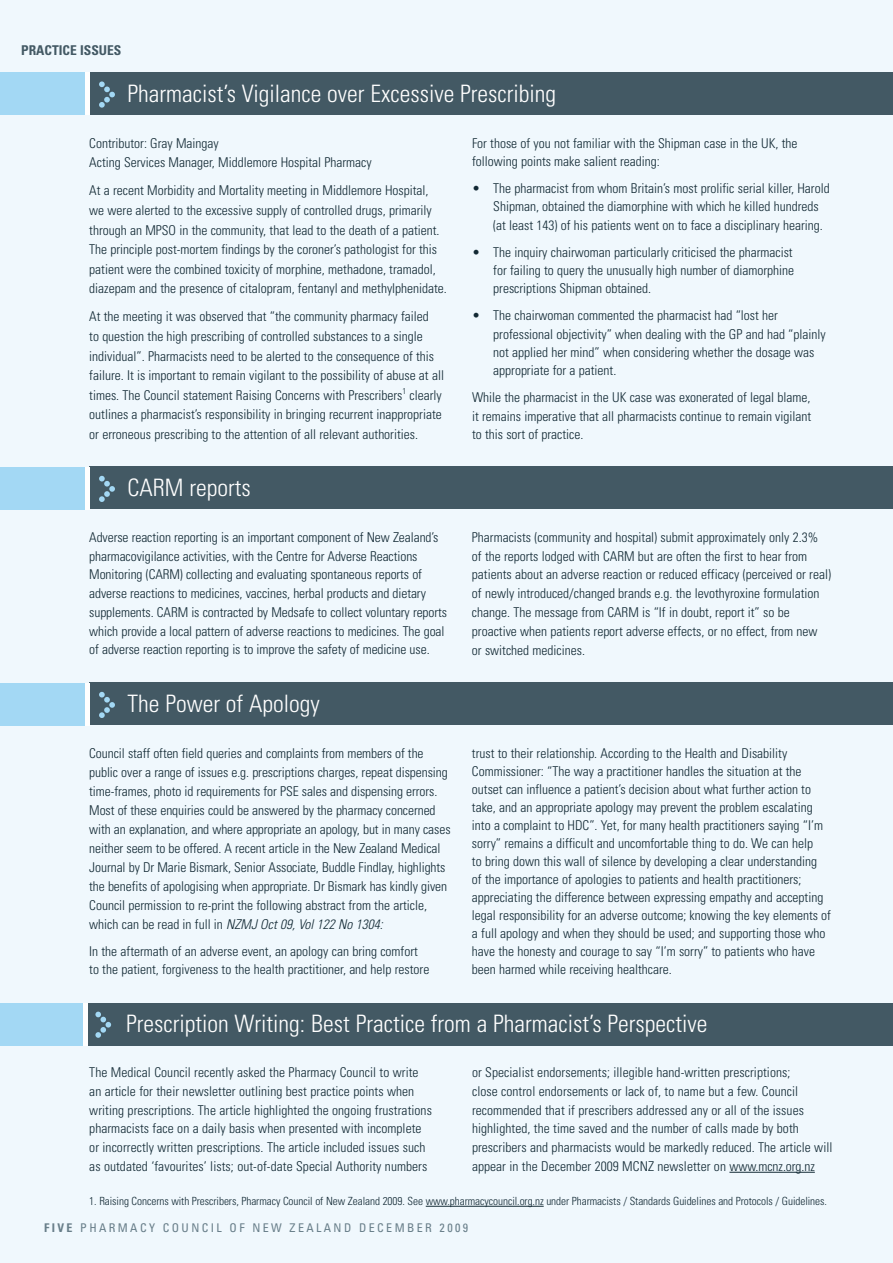
<style>
.page{position:relative;width:893px;height:1263px;background:#f0f8fd}
.page>*{position:absolute;margin:0;border:0;box-sizing:border-box;transform-origin:0 0}
.t1{font:300 condensed 24px "Univers";color:#fff}
.t2{font:300 condensed 13.5px/18.8px "Univers";color:#122934}
.t3{font:700 condensed 13.5px "Univers";color:#435964}
.t4{font:condensed 12px "Univers";letter-spacing:.2em;color:#687e89}
.t5{font:300 condensed 11.25px "Univers";letter-spacing:-.005em;color:#122934}
.s1{font-style:italic}
.s2{font-weight:700}
</style>
<div class="page">
<hr style="left:426px;top:1206px;width:118px;height:1px;background:#122934">
<div style="left:89px;top:72px;width:804px;height:43px;background:#435964"></div>
<svg style="left:99px;top:81px;width:16px;height:27px"></svg>
<div style="left:0;top:73px;width:85px;height:42px;background:#a3d8f4"></div>
<hr style="left:85px;top:73px;width:4px;height:42px;background:#fff">
<div style="left:89px;top:467px;width:804px;height:42px;background:#435964"></div>
<svg style="left:99px;top:476px;width:16px;height:26px"></svg>
<div style="left:0;top:467px;width:85px;height:43px;background:#a3d8f4"></div>
<hr style="left:85px;top:467px;width:4px;height:43px;background:#fff">
<div style="left:89px;top:683px;width:804px;height:42px;background:#435964"></div>
<svg style="left:99px;top:692px;width:16px;height:26px"></svg>
<div style="left:0;top:683px;width:85px;height:43px;background:#a3d8f4"></div>
<hr style="left:85px;top:683px;width:4px;height:43px;background:#fff">
<hr style="left:729px;top:1172px;width:86px;height:1px;background:#122934">
<div style="left:88px;top:1003px;width:805px;height:42px;background:#435964"></div>
<svg style="left:95px;top:1012px;width:16px;height:26px"></svg>
<div style="left:0;top:1003px;width:84px;height:42px;background:#a3d8f4"></div>
<hr style="left:84px;top:1003px;width:4px;height:42px;background:#fff">
<p class="t3" style="left:21px;top:42px;width:102px">PRACTICE ISSUES</p>
<h1 class="t1" style="left:128px;top:79px;width:430px">Pharmacist’s Vigilance over Excessive Prescribing</h1>
<p class="t2" style="left:89px;top:133px;width:284px;line-height:19.6px">Contributor: Gray Maingay<br>Acting Services Manager, Middlemore Hospital Pharmacy</p>
<p class="t2" style="left:89px;top:181px;width:359px;line-height:19.6px">At a recent Morbidity and Mortality meeting in Middlemore Hospital,<br>we were alerted to the excessive supply of controlled drugs, primarily through an MPSO in the community, that lead to the death of a patient.<br>The principle post-mortem findings by the coroner’s pathologist for this patient were the combined toxicity of morphine, methadone, tramadol, diazepam and the presence of citalopram, fentanyl and methylphenidate.</p>
<p class="t2" style="left:89px;top:307px;width:356px;line-height:19.6px">At the meeting it was observed that “the community pharmacy failed<br>to question the high prescribing of controlled substances to a single individual”. Pharmacists need to be alerted to the consequence of this failure. It is important to remain vigilant to the possibility of abuse at all times. The Council statement Raising Concerns with Prescribers<sup>1</sup> clearly outlines a pharmacist’s responsibility in bringing recurrent inappropriate or erroneous prescribing to the attention of all relevant authorities.</p>
<h1 class="t1" style="left:128px;top:473px;width:125px">CARM reports</h1>
<p class="t2" style="left:472px;top:133px;width:327px">For those of you not familiar with the Shipman case in the UK, the following points make salient reading:</p>
<p class="t2" style="left:493px;top:179px;width:338px;text-indent:-21px">• The pharmacist from whom Britain’s most prolific serial killer, Harold<br>Shipman, obtained the diamorphine with which he killed hundreds (at least 143) of his patients went on to face a disciplinary hearing.</p>
<p class="t2" style="left:493px;top:242px;width:302px;text-align:justify;text-indent:-21px">• The inquiry chairwoman particularly criticised the pharmacist for failing to query the unusually high number of diamorphine prescriptions Shipman obtained.</p>
<p class="t2" style="left:493px;top:306px;width:334px;text-indent:-21px">• The chairwoman commented the pharmacist had “lost her professional objectivity” when dealing with the GP and had “plainly not applied her mind” when considering whether the dosage was appropriate for a patient.</p>
<p class="t2" style="left:472px;top:388px;width:341px;text-align:justify">While the pharmacist in the UK case was exonerated of legal blame, it remains imperative that all pharmacists continue to remain vigilant to this sort of practice.</p>
<p class="t2" style="left:89px;top:528px;width:359px">Adverse reaction reporting is an important component of New Zealand’s pharmacovigilance activities, with the Centre for Adverse Reactions Monitoring (CARM) collecting and evaluating spontaneous reports of adverse reactions to medicines, vaccines, herbal products and dietary supplements. CARM is contracted by Medsafe to collect voluntary reports which provide a local pattern of adverse reactions to medicines. The goal of adverse reaction reporting is to improve the safety of medicine use.</p>
<p class="t2" style="left:472px;top:528px;width:361px">Pharmacists (community and hospital) submit approximately only 2.3% of the reports lodged with CARM but are often the first to hear from patients about an adverse reaction or reduced efficacy (perceived or real) of newly introduced/changed brands e.g. the levothyroxine formulation change. The message from CARM is “If in doubt, report it” so be proactive when patients report adverse effects, or no effect, from new<br>or switched medicines.</p>
<h1 class="t1" style="left:128px;top:689px;width:194px">The Power of Apology</h1>
<p class="t2" style="left:89px;top:744px;width:363px">Council staff often field queries and complaints from members of the public over a range of issues e.g. prescriptions charges, repeat dispensing time-frames, photo id requirements for PSE sales and dispensing errors.<br>Most of these enquiries could be answered by the pharmacy concerned with an explanation, and where appropriate an apology, but in many cases neither seem to be offered. A recent article in the New Zealand Medical Journal by Dr Marie Bismark, Senior Associate, Buddle Findlay, highlights the benefits of apologising when appropriate. Dr Bismark has kindly given Council permission to re-print the following abstract from the article, which can be read in full in <span class="s1">NZMJ Oct 09, Vol 122 No 1304:</span></p>
<p class="t2" style="left:89px;top:941px;width:342px">In the aftermath of an adverse event, an apology can bring comfort to the patient, forgiveness to the health practitioner, and help restore</p>
<p class="t2" style="left:472px;top:744px;width:361px;line-height:18px">trust to their relationship. According to the Health and Disability Commissioner: “The way a practitioner handles the situation at the outset can influence a patient’s decision about what further action to take, and an appropriate apology may prevent the problem escalating into a complaint to HDC”. Yet, for many health practitioners saying “I’m sorry” remains a difficult and uncomfortable thing to do. We can help<br>to bring down this wall of silence by developing a clear understanding<br>of the importance of apologies to patients and health practitioners; appreciating the difference between expressing empathy and accepting legal responsibility for an adverse outcome; knowing the key elements of a full apology and when they should be used; and supporting those who have the honesty and courage to say “I’m sorry” to patients who have been harmed while receiving healthcare.</p>
<h1 class="t1" style="left:126px;top:1009px;width:583px">Prescription Writing: Best Practice from a Pharmacist’s Perspective</h1>
<p class="t2" style="left:89px;top:1063px;width:344px">The Medical Council recently asked the Pharmacy Council to write an article for their newsletter outlining best practice points when writing prescriptions. The article highlighted the ongoing frustrations pharmacists face on a daily basis when presented with incomplete or incorrectly written prescriptions. The article included issues such as outdated ‘favourites’ lists; out-of-date Special Authority numbers</p>
<p class="t2" style="left:472px;top:1063px;width:362px">or Specialist endorsements; illegible hand-written prescriptions;<br>close control endorsements or lack of, to name but a few. Council recommended that if prescribers addressed any or all of the issues highlighted, the time saved and the number of calls made by both prescribers and pharmacists would be markedly reduced. The article will appear in the December 2009 MCNZ newsletter on www.mcnz.org.nz</p>
<p class="t5" style="left:89px;top:1194px;width:739px">1. Raising Concerns with Prescribers, Pharmacy Council of New Zealand 2009. See www.pharmacycouncil.org.nz under Pharmacists / Standards Guidelines and Protocols / Guidelines.</p>
<p class="t4" style="left:44px;top:1220px;width:426px"><span class="s2">FIVE</span> PHARMACY COUNCIL OF NEW ZEALAND DECEMBER 2009</p>
</div>
